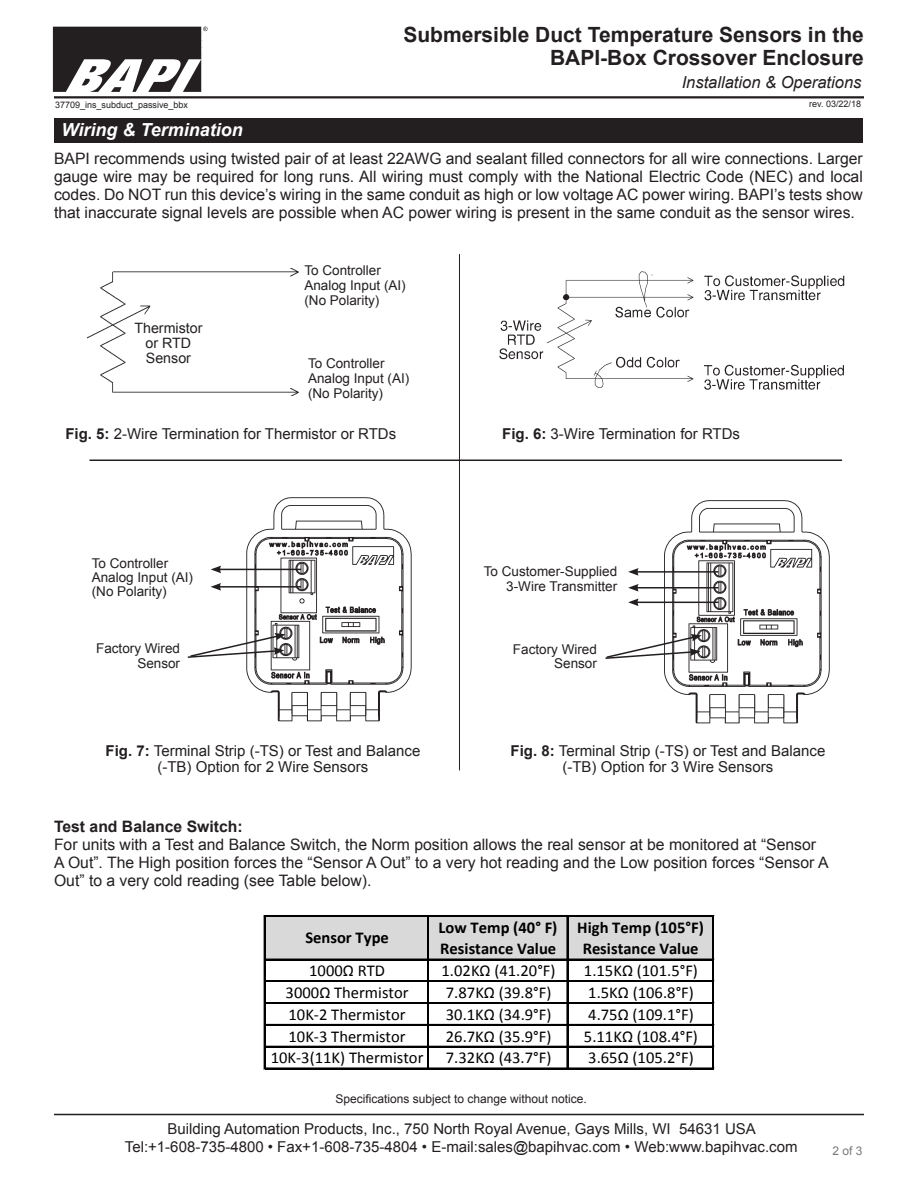
<style>
.page{position:relative;width:918px;height:1188px;background:#fff}
.page>*{position:absolute;margin:0;border:0;box-sizing:border-box;transform-origin:0 0}
.t1{font:700 21px/22.5px "Arial";color:#231f20;text-align:right}
.Datasheet_Section_Ti{font:italic 700 18px "Arial";color:#fff}
.t2{font:16.5px "Calibri";letter-spacing:.005em;color:#000}
.t3{font:700 16.5px/21.8px "Calibri";color:#000}
.t4{font:italic 16.5px "Arial";color:#231f20}
.t5{font:15.75px/18px "Arial";color:#231f20;text-align:justify}
.t6{font:700 15.75px "Arial";color:#231f20}
.t7{font:15px/16.5px "Arial";color:#231f20;text-align:center}
.t8{font:14.25px/15px "Arial";color:#231f20;text-align:center}
.t9{font:13.5px/14.2px "Arial";color:#231f20}
.t10{font:12px "Arial";color:#231f20}
.t11{font:12px "Arial";color:#787a7d}
.t12{font:9px "Arial";color:#231f20}
.s1{font-weight:700}
</style>
<div class="page">
<img style="left:53px;top:27px;width:155px;height:65px">
<hr style="left:54px;top:96px;width:810px;height:2px;background:#231f20">
<hr style="left:54px;top:1114px;width:810px;height:1px;background:#231f20">
<div style="left:55px;top:119px;width:808px;height:24px;background:#231f20"></div>
<img style="left:88px;top:269px;width:211px;height:127px">
<hr style="left:459px;top:254px;width:1px;height:516px;background:#231f20">
<img style="left:499px;top:271px;width:346px;height:119px">
<hr style="left:89px;top:460px;width:753px;height:1px;background:#231f20">
<img style="left:238px;top:497px;width:174px;height:225px">
<img style="left:657px;top:500px;width:173px;height:224px">
<svg style="left:187px;top:633px;width:99px;height:26px"></svg>
<hr style="left:219px;top:569px;width:82px;height:1px;background:#231f20">
<svg style="left:211px;top:566px;width:10px;height:7px"></svg>
<hr style="left:219px;top:586px;width:82px;height:2px;background:#231f20">
<svg style="left:211px;top:583px;width:10px;height:8px"></svg>
<svg style="left:605px;top:634px;width:97px;height:26px"></svg>
<hr style="left:636px;top:571px;width:83px;height:2px;background:#231f20">
<svg style="left:628px;top:568px;width:11px;height:8px"></svg>
<hr style="left:636px;top:587px;width:83px;height:2px;background:#231f20">
<svg style="left:628px;top:584px;width:11px;height:8px"></svg>
<hr style="left:636px;top:602px;width:83px;height:1px;background:#231f20">
<svg style="left:628px;top:598px;width:11px;height:8px"></svg>
<div style="left:265px;top:917px;width:448px;height:43px;background:#d9d9d9"></div>
<hr style="left:264px;top:915px;width:1px;height:154px;background:#000">
<hr style="left:428px;top:917px;width:1px;height:152px;background:#000">
<hr style="left:567px;top:917px;width:1px;height:152px;background:#000">
<hr style="left:712px;top:917px;width:1px;height:152px;background:#000">
<hr style="left:713px;top:917px;width:1px;height:152px;background:#000">
<hr style="left:265px;top:915px;width:449px;height:2px;background:#000">
<hr style="left:265px;top:959px;width:449px;height:1px;background:#000">
<hr style="left:265px;top:981px;width:449px;height:1px;background:#000">
<hr style="left:266px;top:1002px;width:448px;height:1px;background:#000">
<hr style="left:265px;top:1003px;width:449px;height:1px;background:#000">
<hr style="left:265px;top:1024px;width:449px;height:2px;background:#000">
<hr style="left:265px;top:1046px;width:449px;height:2px;background:#000">
<hr style="left:265px;top:1068px;width:449px;height:1px;background:#000">
<h1 class="t1" style="left:403px;top:24px;width:462px">Submersible Duct Temperature Sensors in the<br>BAPI-Box Crossover Enclosure</h1>
<p class="t4" style="left:682px;top:71px;width:181px">Installation &amp; Operations</p>
<p class="t12" style="left:55px;top:99px;width:135px">37709_ins_subduct_passive_bbx</p>
<p class="t12" style="left:809px;top:98px;width:53px">rev. 03/22/18</p>
<p class="Datasheet_Section_Ti" style="left:62px;top:118px;width:183px">Wiring &amp; Termination</p>
<p class="t5" style="left:54px;top:149px;width:810px">BAPI recommends using twisted pair of at least 22AWG and sealant filled connectors for all wire connections. Larger gauge wire may be required for long runs. All wiring must comply with the National Electric Code (NEC) and local codes. Do NOT run this device’s wiring in the same conduit as high or low voltage AC power wiring. BAPI’s tests show that inaccurate signal levels are possible when AC power wiring is present in the same conduit as the sensor wires.</p>
<p class="t8" style="left:134px;top:321px;width:70px">Thermistor or RTD<br>Sensor</p>
<p class="t9" style="left:304px;top:263px;width:103px;line-height:15px">To Controller<br>Analog Input (AI) (No Polarity)</p>
<p class="t9" style="left:308px;top:356px;width:103px;line-height:15px">To Controller<br>Analog Input (AI) (No Polarity)</p>
<p class="t7" style="left:65px;top:426px;width:332px"><span class="s1">Fig. 5:</span> 2-Wire Termination for Thermistor or RTDs</p>
<p class="t7" style="left:502px;top:426px;width:239px"><span class="s1">Fig. 6:</span> 3-Wire Termination for RTDs</p>
<p class="t9" style="left:92px;top:556px;width:103px">To Controller<br>Analog Input (AI) (No Polarity)</p>
<p class="t9" style="left:96px;top:642px;width:86px;text-align:right">Factory Wired<br>Sensor</p>
<p class="t9" style="left:484px;top:565px;width:135px;text-align:right">To Customer-Supplied<br>3-Wire Transmitter</p>
<p class="t9" style="left:513px;top:642px;width:86px;text-align:right">Factory Wired<br>Sensor</p>
<p class="t7" style="left:106px;top:742px;width:316px"><span class="s1">Fig. 7:</span> Terminal Strip (-TS) or Test and Balance (-TB) Option for 2 Wire Sensors</p>
<p class="t7" style="left:511px;top:742px;width:316px"><span class="s1">Fig. 8:</span> Terminal Strip (-TS) or Test and Balance (-TB) Option for 3 Wire Sensors</p>
<p class="t6" style="left:54px;top:816px;width:190px">Test and Balance Switch:</p>
<p class="t5" style="left:54px;top:836px;width:776px;text-align:left">For units with a Test and Balance Switch, the Norm position allows the real sensor at be monitored at “Sensor<br>A Out”. The High position forces the “Sensor A Out” to a very hot reading and the Low position forces “Sensor A<br>Out” to a very cold reading (see Table below).</p>
<p class="t3" style="left:306px;top:927px;width:85px">Sensor Type</p>
<p class="t3" style="left:439px;top:916px;width:120px">Low Temp (40° F)<br>Resistance Value</p>
<p class="t3" style="left:577px;top:916px;width:128px;text-align:center">High Temp (105°F)<br>Resistance Value</p>
<p class="t2" style="left:309px;top:960px;width:77px">1000Ω RTD</p>
<p class="t2" style="left:442px;top:960px;width:115px">1.02KΩ (41.20°F)</p>
<p class="t2" style="left:584px;top:960px;width:116px">1.15KΩ (101.5°F)</p>
<p class="t2" style="left:286px;top:982px;width:125px">3000Ω Thermistor</p>
<p class="t2" style="left:446px;top:982px;width:107px">7.87KΩ (39.8°F)</p>
<p class="t2" style="left:588px;top:982px;width:107px">1.5KΩ (106.8°F)</p>
<p class="t2" style="left:288px;top:1004px;width:119px">10K-2 Thermistor</p>
<p class="t2" style="left:446px;top:1004px;width:107px">30.1KΩ (34.9°F)</p>
<p class="t2" style="left:588px;top:1004px;width:107px">4.75Ω (109.1°F)</p>
<p class="t2" style="left:288px;top:1026px;width:119px">10K-3 Thermistor</p>
<p class="t2" style="left:446px;top:1026px;width:107px">26.7KΩ (35.9°F)</p>
<p class="t2" style="left:584px;top:1026px;width:116px">5.11KΩ (108.4°F)</p>
<p class="t2" style="left:271px;top:1047px;width:154px">10K-3(11K) Thermistor</p>
<p class="t2" style="left:446px;top:1047px;width:107px">7.32KΩ (43.7°F)</p>
<p class="t2" style="left:588px;top:1047px;width:107px">3.65Ω (105.2°F)</p>
<p class="t10" style="left:335px;top:1091px;width:253px">Specifications subject to change without notice.</p>
<p class="t7" style="left:125px;top:1120px;width:674px;line-height:18px">Building Automation Products, Inc., 750 North Royal Avenue, Gays Mills, WI 54631 USA<br>Tel:+1-608-735-4800 • Fax+1-608-735-4804 • E-mail:sales@bapihvac.com • Web:www.bapihvac.com</p>
<p class="t11" style="left:833px;top:1143px;width:32px">2 of 3</p>
</div>
